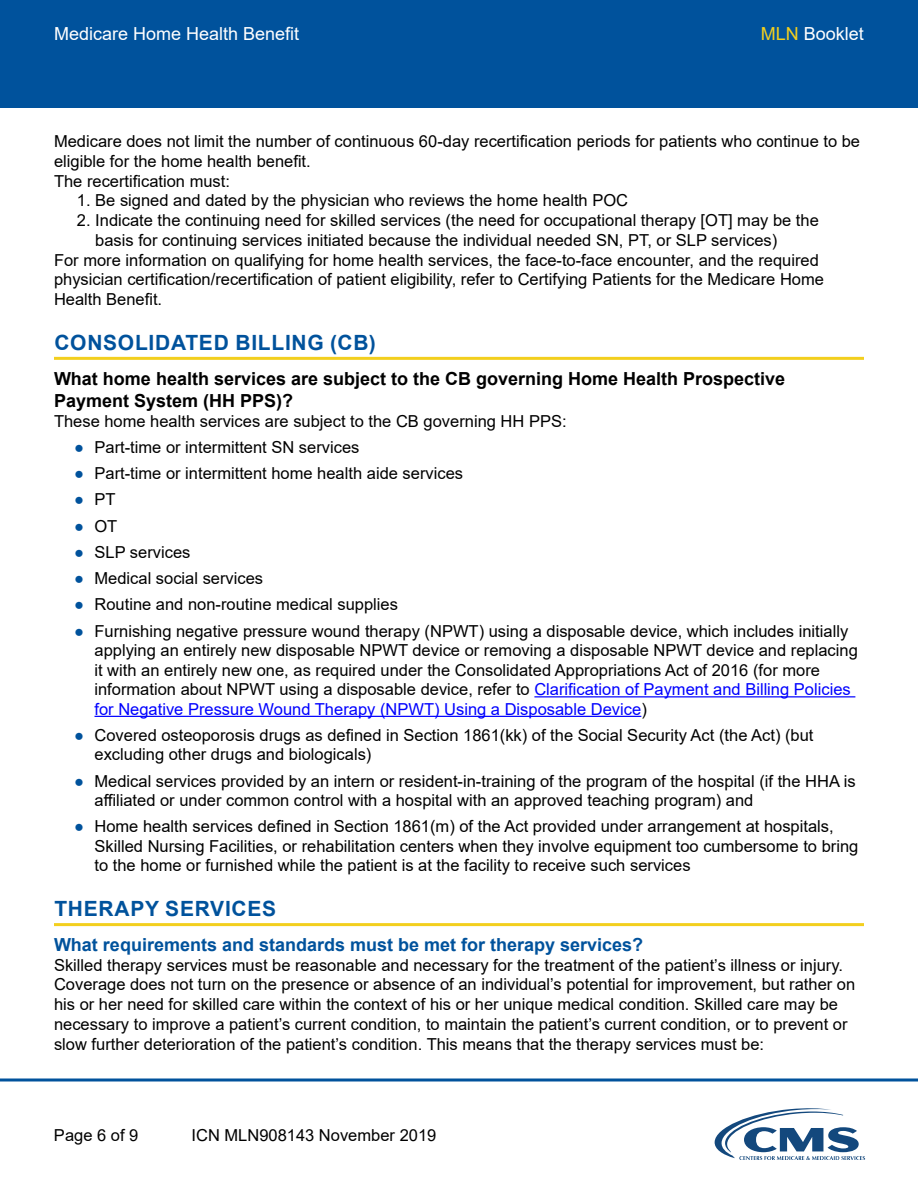
<style>
.page{position:relative;width:918px;height:1188px;background:#fff}
.page>*{position:absolute;margin:0;border:0;box-sizing:border-box;transform-origin:0 0}
.t1{font:700 21px "Arial";letter-spacing:.035em;color:#00529c}
.t2{font:700 18px/21.6px "Arial";color:#000}
.t3{font:700 18px "Arial";color:#00529c}
.t4{font:18px "Arial";color:#fff}
.t5{font:16.5px/19.5px "Arial";color:#000}
.s1{color:#f3cf1e}
.s2{color:#00529c}
.s3{color:#00f}
</style>
<div class="page">
<div style="left:0;top:0;width:918px;height:108px;background:#00529c"></div>
<svg style="left:714px;top:1108px;width:151px;height:52px"></svg>
<svg style="left:0;top:1078px;width:918px;height:4px;background:#3f7db4"></svg>
<hr style="left:54px;top:357px;width:810px;height:3px;background:#f3cf1e">
<hr style="left:534px;top:696px;width:321px;height:1px;background:#00f">
<hr style="left:94px;top:716px;width:547px;height:1px;background:#00f">
<hr style="left:54px;top:923px;width:810px;height:3px;background:#f3cf1e">
<p class="t4" style="left:54px;top:21px;width:247px">Medicare Home Health Benefit</p>
<p class="t4" style="left:761px;top:21px;width:105px"><span class="s1">MLN</span> Booklet</p>
<p class="t5" style="left:54px;top:131px;width:808px">Medicare does not limit the number of continuous 60-day recertification periods for patients who continue to be eligible for the home health benefit.</p>
<p class="t5" style="left:54px;top:171px;width:178px">The recertification must:</p>
<p class="t5" style="left:77px;top:190px;width:553px">1. Be signed and dated by the physician who reviews the home health POC</p>
<p class="t5" style="left:77px;top:210px;width:743px">2. Indicate the continuing need for skilled services (the need for occupational therapy [OT] may be the</p>
<p class="t5" style="left:95px;top:230px;width:684px">basis for continuing services initiated because the individual needed SN, PT, or SLP services)</p>
<p class="t5" style="left:54px;top:250px;width:772px">For more information on qualifying for home health services, the face-to-face encounter, and the required physician certification/recertification of patient eligibility, refer to Certifying Patients for the Medicare Home<br>Health Benefit.</p>
<h1 class="t1" style="left:54px;top:328px;width:323px">CONSOLIDATED BILLING (CB)</h1>
<p class="t2" style="left:54px;top:368px;width:733px">What home health services are subject to the CB governing Home Health Prospective<br>Payment System (HH PPS)?</p>
<p class="t5" style="left:54px;top:411px;width:514px">These home health services are subject to the CB governing HH PPS:</p>
<p class="t5" style="left:74px;top:437px;width:287px"><span class="s2">●</span> Part-time or intermittent SN services</p>
<p class="t5" style="left:74px;top:463px;width:390px"><span class="s2">●</span> Part-time or intermittent home health aide services</p>
<p class="t5" style="left:74px;top:490px;width:43px"><span class="s2">●</span> PT</p>
<p class="t5" style="left:74px;top:516px;width:45px"><span class="s2">●</span> OT</p>
<p class="t5" style="left:74px;top:542px;width:118px"><span class="s2">●</span> SLP services</p>
<p class="t5" style="left:74px;top:568px;width:190px"><span class="s2">●</span> Medical social services</p>
<p class="t5" style="left:74px;top:595px;width:325px"><span class="s2">●</span> Routine and non-routine medical supplies</p>
<p class="t5" style="left:94px;top:621px;width:765px;text-indent:-20px"><span class="s2">●</span> Furnishing negative pressure wound therapy (NPWT) using a disposable device, which includes initially applying an entirely new disposable NPWT device or removing a disposable NPWT device and replacing it with an entirely new one, as required under the Consolidated Appropriations Act of 2016 (for more information about NPWT using a disposable device, refer to <span class="s3">Clarification of Payment and Billing Policies for Negative Pressure Wound Therapy (NPWT) Using a Disposable Device</span>)</p>
<p class="t5" style="left:94px;top:725px;width:721px;text-indent:-20px"><span class="s2">●</span> Covered osteoporosis drugs as defined in Section 1861(kk) of the Social Security Act (the Act) (but excluding other drugs and biologicals)</p>
<p class="t5" style="left:94px;top:771px;width:763px;text-indent:-20px"><span class="s2">●</span> Medical services provided by an intern or resident-in-training of the program of the hospital (if the HHA is affiliated or under common control with a hospital with an approved teaching program) and</p>
<p class="t5" style="left:94px;top:817px;width:765px;text-indent:-20px"><span class="s2">●</span> Home health services defined in Section 1861(m) of the Act provided under arrangement at hospitals,<br>Skilled Nursing Facilities, or rehabilitation centers when they involve equipment too cumbersome to bring to the home or furnished while the patient is at the facility to receive such services</p>
<h1 class="t1" style="left:54px;top:894px;width:223px">THERAPY SERVICES</h1>
<h2 class="t3" style="left:54px;top:932px;width:591px">What requirements and standards must be met for therapy services?</h2>
<p class="t5" style="left:54px;top:955px;width:803px">Skilled therapy services must be reasonable and necessary for the treatment of the patient’s illness or injury.<br>Coverage does not turn on the presence or absence of an individual’s potential for improvement, but rather on his or her need for skilled care within the context of his or her unique medical condition. Skilled care may be necessary to improve a patient’s current condition, to maintain the patient’s current condition, or to prevent or slow further deterioration of the patient’s condition. This means that the therapy services must be:</p>
<p class="t5" style="left:54px;top:1125px;width:86px">Page 6 of 9</p>
<p class="t5" style="left:192px;top:1125px;width:246px">ICN MLN908143 November 2019</p>
</div>
